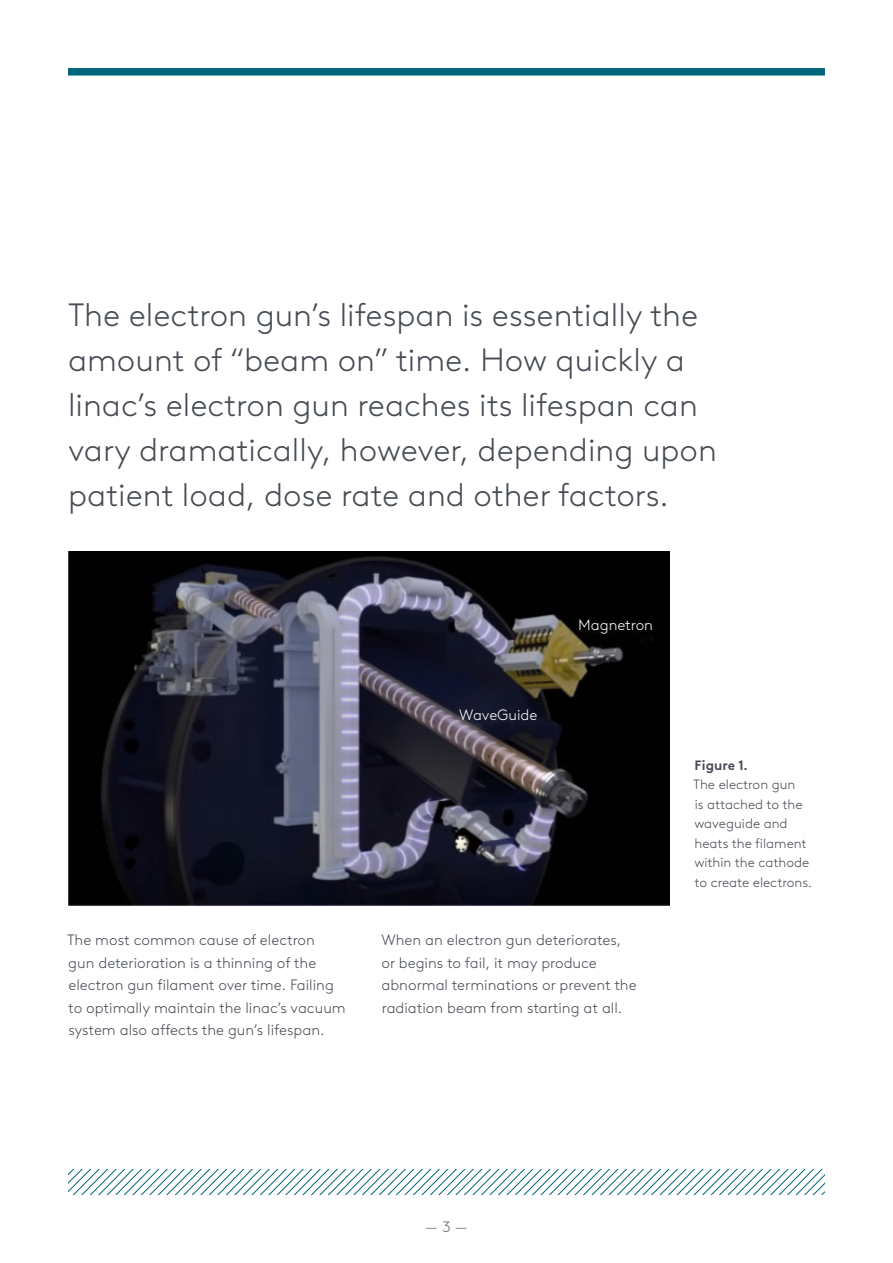
<style>
.page{position:relative;width:893px;height:1263px;background:#fff}
.page>*{position:absolute;margin:0;border:0;box-sizing:border-box;transform-origin:0 0}
.Brown_Pro_Light___Bo{font:300 32.25px/45px "Brown LL";color:#464b54}
.Brown_Pro_Light___Bo-2{font:300 15px/22.5px "Brown LL";color:#464b54}
.Brown_Pro_Light___Bo-3{font:300 15px "Brown LL";color:#fff}
.t1{font:300 15px "Brown LL";color:#64696b}
.Brown_Pro_Light___Im{font:300 13.5px/19.5px "Brown LL";color:#464b54}
.Brown_Pro_bold___Fig{font:700 13.5px "Brown LL";color:#464b54}
</style>
<div class="page">
<div style="left:68px;top:68px;width:757px;height:8px;background:#00647b"></div>
<svg style="left:68px;top:1169px;width:757px;height:26px"></svg>
<img style="left:69px;top:551px;width:600px;height:355px">
<p class="Brown_Pro_Light___Bo" style="left:68px;top:291px;width:650px">The electron gun’s lifespan is essentially the amount of “beam on” time. How quickly a linac’s electron gun reaches its lifespan can vary dramatically, however, depending upon patient load, dose rate and other factors.</p>
<p class="Brown_Pro_Light___Bo-3" style="left:459px;top:704px;width:80px">WaveGuide</p>
<p class="Brown_Pro_Light___Bo-3" style="left:578px;top:614px;width:76px">Magnetron</p>
<p class="Brown_Pro_Light___Bo-2" style="left:67px;top:928px;width:280px">The most common cause of electron<br>gun deterioration is a thinning of the electron gun filament over time. Failing to optimally maintain the linac’s vacuum system also affects the gun’s lifespan.</p>
<p class="Brown_Pro_Light___Bo-2" style="left:381px;top:928px;width:257px">When an electron gun deteriorates, or begins to fail, it may produce abnormal terminations or prevent the radiation beam from starting at all.</p>
<p class="Brown_Pro_bold___Fig" style="left:695px;top:755px;width:55px">Figure 1.</p>
<p class="Brown_Pro_Light___Im" style="left:693px;top:774px;width:120px">The electron gun<br>is attached to the waveguide and heats the filament within the cathode to create electrons.</p>
<p class="t1" style="left:425px;top:1216px;width:44px">— 3 —</p>
</div>
